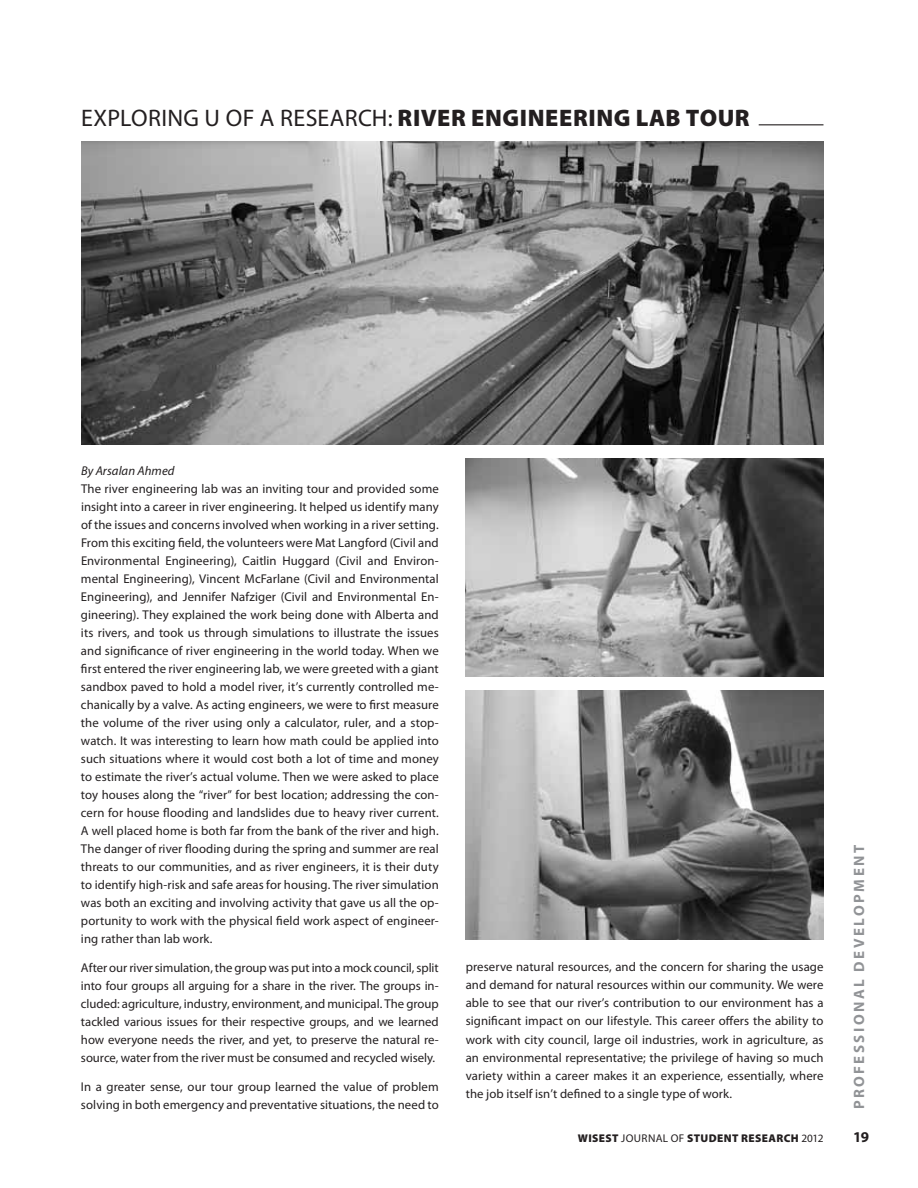
<style>
.page{position:relative;width:918px;height:1188px;background:#fff}
.page>*{position:absolute;margin:0;border:0;box-sizing:border-box;transform-origin:0 0}
.t1{font:900 24px "Myriad Pro";letter-spacing:.025em;color:#231f20}
.t2{font:24px "Myriad Pro";letter-spacing:.015em;color:#231f20}
.t3{font:700 15px "Myriad Pro";color:#919396}
.t4{font:700 15px "Myriad Pro";color:#231f20}
.t5{font:12.75px/18px "Myriad Pro";letter-spacing:.005em;color:#231f20;text-align:justify}
.t6{font:italic 12.75px "Myriad Pro";letter-spacing:.005em;color:#231f20}
.t7{font:900 11.25px "Myriad Pro";letter-spacing:.035em;color:#231f20}
.s1{font-weight:400}
</style>
<div class="page">
<hr style="left:759px;top:124px;width:64px;height:1px;background:#231f20">
<img style="left:81px;top:142px;width:743px;height:302px">
<img style="left:466px;top:459px;width:357px;height:217px">
<img style="left:466px;top:691px;width:357px;height:249px">
<h1 class="t2" style="left:81px;top:103px;width:13px">Expl</h1>
<h1 class="t2" style="left:131px;top:103px;width:214px">ori ng u of a research</h1>
<h1 class="t1" style="left:388px;top:102px;width:364px"><span class="s1">:</span> RIVER ENGINEERING LAB TOUR</h1>
<p class="t6" style="left:81px;top:463px;width:95px">By Arsalan Ahmed</p>
<p class="t5" style="left:81px;top:480px;width:359px">The river engineering lab was an inviting tour and provided some insight into a career in river engineering. It helped us identify many of the issues and concerns involved when working in a river setting.<br>From this exciting field, the volunteers were Mat Langford (Civil and Environmental Engineering), Caitlin Huggard (Civil and Environ&shy;mental Engineering), Vincent McFarlane (Civil and Environmental Engineering), and Jennifer Nafziger (Civil and Environmental En&shy;gineering). They explained the work being done with Alberta and its rivers, and took us through simulations to illustrate the issues and significance of river engineering in the world today. When we first entered the river engineering lab, we were greeted with a giant sandbox paved to hold a model river, it’s currently controlled me&shy;chanically by a valve. As acting engineers, we were to first measure the volume of the river using only a calculator, ruler, and a stop&shy;watch. It was interesting to learn how math could be applied into such situations where it would cost both a lot of time and money to estimate the river’s actual volume. Then we were asked to place toy houses along the “river” for best location; addressing the con&shy;cern for house flooding and landslides due to heavy river current.<br>A well placed home is both far from the bank of the river and high.<br>The danger of river flooding during the spring and summer are real threats to our communities, and as river engineers, it is their duty to identify high-risk and safe areas for housing. The river simulation was both an exciting and involving activity that gave us all the op&shy;portunity to work with the physical field work aspect of engineer&shy;ing rather than lab work.</p>
<p class="t5" style="left:81px;top:958px;width:359px">After our river simulation, the group was put into a mock council, split into four groups all arguing for a share in the river. The groups in&shy;cluded: agriculture, industry, environment, and municipal. The group tackled various issues for their respective groups, and we learned how everyone needs the river, and yet, to preserve the natural re&shy;source, water from the river must be consumed and recycled wisely.</p>
<p class="t5" style="left:81px;top:1077px;width:359px">In a greater sense, our tour group learned the value of problem solving in both emergency and preventative situations, the need to</p>
<p class="t5" style="left:466px;top:958px;width:359px">preserve natural resources, and the concern for sharing the usage and demand for natural resources within our community. We were able to see that our river’s contribution to our environment has a significant impact on our lifestyle. This career offers the ability to work with city council, large oil industries, work in agriculture, as an environmental representative; the privilege of having so much variety within a career makes it an experience, essentially, where the job itself isn’t defined to a single type of work.</p>
<p class="t3" style="left:849px;top:1109px;width:265px;rotate:-90deg">Professional Development</p>
<p class="t7" style="left:578px;top:1130px;width:247px">WISEST <span class="s1">Journal of</span> STUDENT RESEARCH <span class="s1">2012</span></p>
<p class="t4" style="left:853px;top:1127px;width:17px">19</p>
</div>
